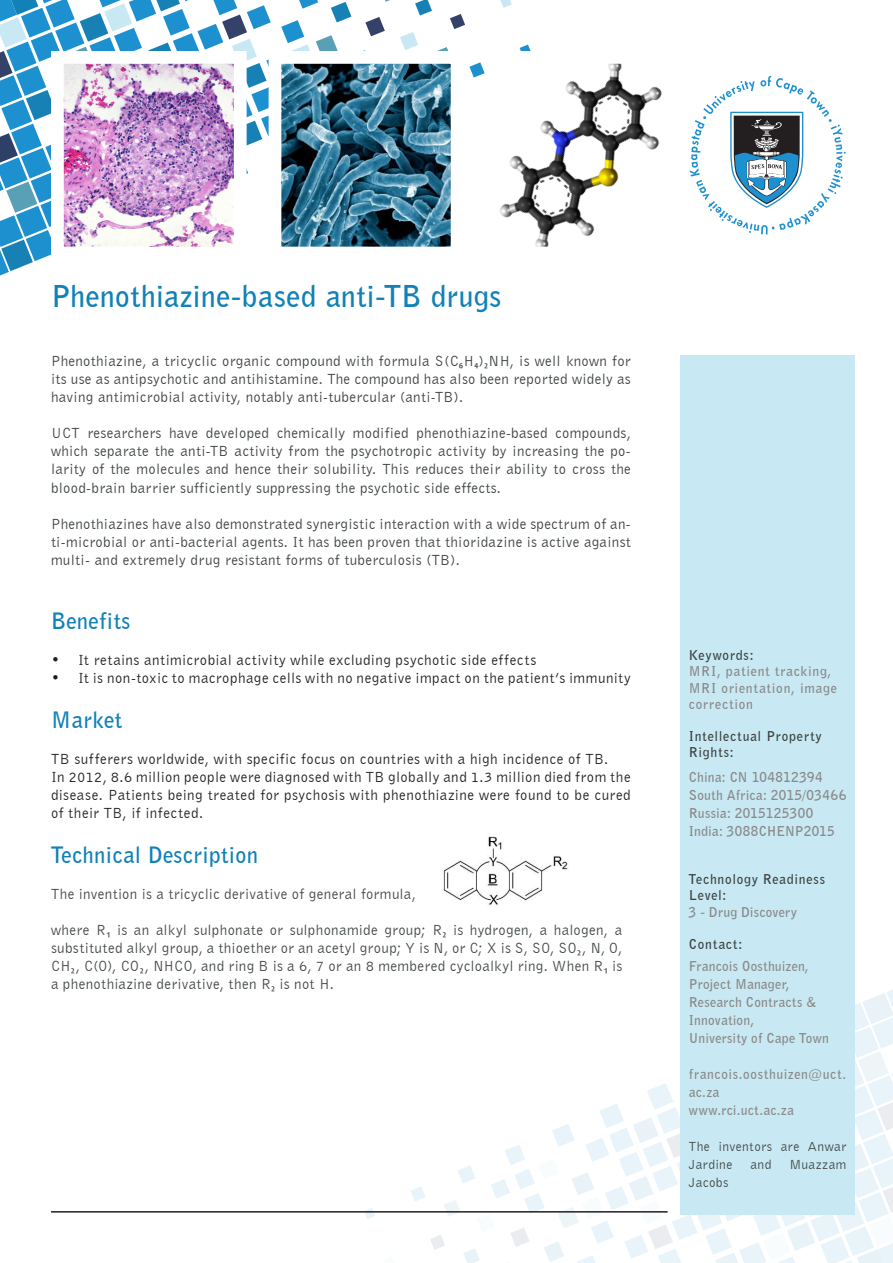
<style>
.page{position:relative;width:893px;height:1263px;background:#fff}
.page>*{position:absolute;margin:0;border:0;box-sizing:border-box;transform-origin:0 0}
._1st_Heading{font:700 30px "Bell Gothic BT";letter-spacing:.015em;color:#1181b7}
._2nd_Heading{font:700 22.5px "Bell Gothic BT";letter-spacing:.02em;color:#1181b7}
.t1{font:15px/18px "Bell Gothic BT";letter-spacing:.02em;color:#3c4241;text-align:justify}
.Body_copy{font:15px/18px "Bell Gothic BT";letter-spacing:.035em;color:#231f20;text-align:justify}
.Body_copy-2{font:15px/18px "Bell Gothic BT";letter-spacing:.02em;color:#434747;text-align:justify}
.t2{font:700 13.5px "Bell Gothic BT";letter-spacing:.03em;color:#8a8888}
.t3{font:700 13.5px/16.2px "Bell Gothic BT";letter-spacing:.06em;color:#3c4241}
.t4{font:700 13.5px/16.2px "Bell Gothic BT";letter-spacing:.06em;color:#8a8888}
.Body_copy-3{font:13.5px/18px "Bell Gothic BT";letter-spacing:.03em;color:#434747}
.t5{font:700 13.5px/18px "Bell Gothic BT";letter-spacing:.05em;color:#8a8888}
.s1{font-family:"Candara"}
</style>
<div class="page">
<svg style="left:364px;top:1208px;width:11px;height:11px"></svg>
<svg style="left:410px;top:989px;width:483px;height:274px"></svg>
<svg style="left:520px;top:45px;width:11px;height:6px"></svg>
<svg style="left:500px;top:0;width:12px;height:8px"></svg>
<svg style="left:0;top:0;width:485px;height:275px"></svg>
<div style="left:680px;top:355px;width:175px;height:859px;background:#c8e9f3"></div>
<img style="left:65px;top:65px;width:168px;height:180px">
<img style="left:283px;top:65px;width:166px;height:180px">
<div style="left:269px;top:51px;width:194px;height:208px;border:13px solid #fff"></div>
<img style="left:500px;top:65px;width:162px;height:180px">
<hr style="left:51px;top:1211px;width:617px;height:1px;background:#231f20">
<svg style="left:690px;top:76px;width:156px;height:158px"></svg>
<img style="left:443px;top:836px;width:125px;height:69px">
<p class="_1st_Heading" style="left:51px;top:276px;width:452px">Phenothiazine-based anti-TB drugs</p>
<p class="t1" style="left:51px;top:352px;width:581px">Phenothiazine, a tricyclic organic compound with formula S(C<span class="s1">₆</span>H<span class="s1">₄</span>)<span class="s1">₂</span>NH, is well known for its use as antipsychotic and antihistamine. The compound has also been reported widely as having antimicrobial activity, notably anti-tubercular (anti-TB).</p>
<p class="t1" style="left:51px;top:424px;width:581px">UCT researchers have developed chemically modified phenothiazine-based compounds, which separate the anti-TB activity from the psychotropic activity by increasing the po&shy;larity of the molecules and hence their solubility. This reduces their ability to cross the blood-brain barrier sufficiently suppressing the psychotic side effects.</p>
<p class="t1" style="left:51px;top:514px;width:581px">Phenothiazines have also demonstrated synergistic interaction with a wide spectrum of an&shy;ti-microbial or anti-bacterial agents. It has been proven that thioridazine is active against multi- and extremely drug resistant forms of tuberculosis (TB).</p>
<p class="_2nd_Heading" style="left:51px;top:605px;width:81px">Benefits</p>
<p class="Body_copy" style="left:51px;top:650px;width:487px">• It retains antimicrobial activity while excluding psychotic side effects</p>
<p class="Body_copy" style="left:51px;top:668px;width:581px">• It is non-toxic to macrophage cells with no negative impact on the patient’s immunity</p>
<p class="_2nd_Heading" style="left:51px;top:704px;width:72px">Market</p>
<p class="Body_copy" style="left:51px;top:749px;width:559px">TB sufferers worldwide, with specific focus on countries with a high incidence of TB.</p>
<p class="Body_copy" style="left:51px;top:767px;width:581px">In 2012, 8.6 million people were diagnosed with TB globally and 1.3 million died from the disease. Patients being treated for psychosis with phenothiazine were found to be cured of their TB, if infected.</p>
<p class="_2nd_Heading" style="left:51px;top:839px;width:209px">Technical Description</p>
<p class="Body_copy-2" style="left:51px;top:884px;width:366px">The invention is a tricyclic derivative of general formula,</p>
<p class="Body_copy-2" style="left:51px;top:920px;width:573px">where R<span class="s1">₁</span> is an alkyl sulphonate or sulphonamide group; R<span class="s1">₂</span> is hydrogen, a halogen, a substituted alkyl group, a thioether or an acetyl group; Y is N, or C; X is S, SO, SO<span class="s1">₂</span>, N, O, CH<span class="s1">₂</span>, C(O), CO<span class="s1">₂</span>, NHCO, and ring B is a 6, 7 or an 8 membered cycloalkyl ring. When R<span class="s1">₁</span> is a phenothiazine derivative, then R<span class="s1">₂</span> is not H.</p>
<p class="t3" style="left:689px;top:647px;width:66px">Keywords:</p>
<p class="t4" style="left:689px;top:663px;width:149px">MRI, patient tracking,<br>MRI orientation, image correction</p>
<p class="t3" style="left:689px;top:728px;width:134px">Intellectual Property</p>
<p class="t3" style="left:689px;top:744px;width:46px">Rights:</p>
<p class="t2" style="left:689px;top:768px;width:135px">China: CN 104812394</p>
<p class="t2" style="left:689px;top:786px;width:159px">South Africa: 2015/03466</p>
<p class="t2" style="left:689px;top:804px;width:126px">Russia: 2015125300</p>
<p class="t2" style="left:689px;top:822px;width:147px">India: 3088CHENP2015</p>
<p class="t3" style="left:689px;top:871px;width:138px">Technology Readiness<br>Level:</p>
<p class="t2" style="left:689px;top:903px;width:109px">3 - Drug Discovery</p>
<p class="t3" style="left:689px;top:935px;width:55px">Contact:</p>
<p class="t2" style="left:689px;top:957px;width:121px">Francois Oosthuizen,</p>
<p class="t2" style="left:689px;top:975px;width:102px">Project Manager,</p>
<p class="t2" style="left:689px;top:993px;width:129px">Research Contracts &amp;</p>
<p class="t2" style="left:689px;top:1011px;width:67px">Innovation,</p>
<p class="t2" style="left:689px;top:1029px;width:141px">University of Cape Town</p>
<p class="t5" style="left:689px;top:1064px;width:159px">francois.oosthuizen@uct. ac.za</p>
<p class="t2" style="left:689px;top:1101px;width:107px">www.rci.uct.ac.za</p>
<p class="Body_copy-3" style="left:689px;top:1137px;width:159px">The inventors are Anwar<br>Jardine</p>
<p class="Body_copy-3" style="left:750px;top:1155px;width:23px">and</p>
<p class="Body_copy-3" style="left:789px;top:1155px;width:58px">Muazzam</p>
<p class="Body_copy-3" style="left:689px;top:1173px;width:41px">Jacobs</p>
</div>
